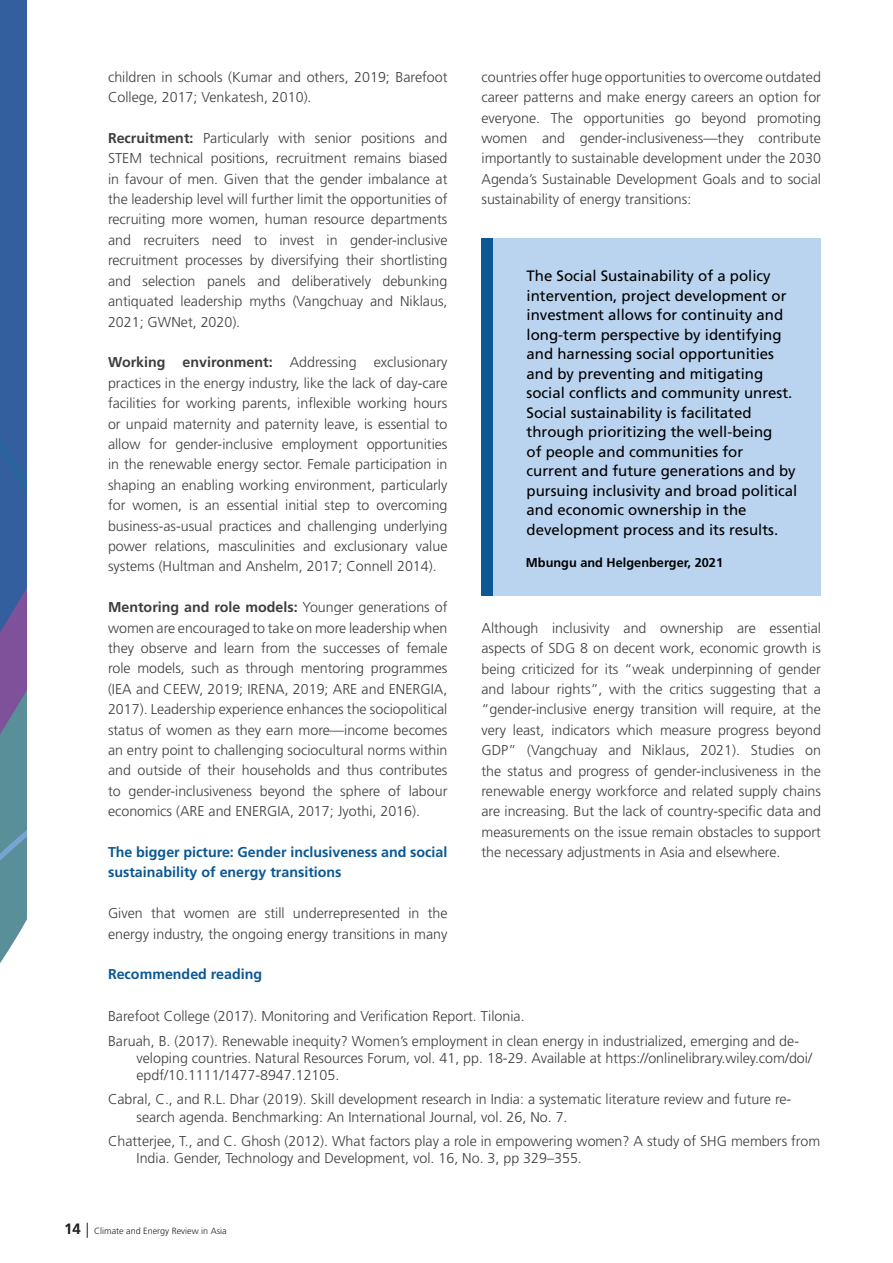
<style>
.page{position:relative;width:893px;height:1263px;background:#fff}
.page>*{position:absolute;margin:0;border:0;box-sizing:border-box;transform-origin:0 0}
.Heading{font:15px/19.5px "Frutiger LT Std";color:#000}
.Body_text{font:300 14.25px/20.4px "Frutiger LT Std";color:#3e3e3f;text-align:justify}
.References{font:300 14.25px/17.1px "Frutiger LT Std";color:#3e3e3f}
.Body_text-2{font:700 14.25px/20.4px "Frutiger LT Std";color:#0b5894}
.t1{font:700 12.75px "Frutiger LT Std";color:#000}
.t2{font:300 9px "Frutiger LT Std";color:#231f20}
.s1{font-weight:700}
.s2{font-weight:700;font-size:15px}
.s3{font-size:15px}
</style>
<div class="page">
<svg style="left:0;top:0;width:26px;height:963px"></svg>
<div style="left:481px;top:238px;width:340px;height:358px;background:#bad4ef"></div>
<div style="left:481px;top:238px;width:12px;height:358px;background:#0b5894"></div>
<p class="Body_text" style="left:108px;top:67px;width:341px">children in schools (Kumar and others, 2019; Barefoot<br>College, 2017; Venkatesh, 2010).</p>
<p class="Body_text" style="left:108px;top:128px;width:341px"><span class="s1">Recruitment:</span> Particularly with senior positions and STEM technical positions, recruitment remains biased in favour of men. Given that the gender imbalance at the leadership level will further limit the opportunities of recruiting more women, human resource departments and recruiters need to invest in gender-inclusive recruitment processes by diversifying their shortlisting and selection panels and deliberatively debunking antiquated leadership myths (Vangchuay and Niklaus, 2021; GWNet, 2020).</p>
<p class="Body_text" style="left:108px;top:352px;width:341px"><span class="s1">Working environment:</span> Addressing exclusionary practices in the energy industry, like the lack of day-care facilities for working parents, inflexible working hours or unpaid maternity and paternity leave, is essential to allow for gender-inclusive employment opportunities in the renewable energy sector. Female participation in shaping an enabling working environment, particularly for women, is an essential initial step to overcoming business-as-usual practices and challenging underlying power relations, masculinities and exclusionary value systems (Hultman and Anshelm, 2017; Connell 2014).</p>
<p class="Body_text" style="left:108px;top:597px;width:341px"><span class="s1">Mentoring and role models:</span> Younger generations of women are encouraged to take on more leadership when they observe and learn from the successes of female role models, such as through mentoring programmes (IEA and CEEW, 2019; IRENA, 2019; ARE and ENERGIA, 2017). Leadership experience enhances the sociopolitical status of women as they earn more—income becomes an entry point to challenging sociocultural norms within and outside of their households and thus contributes to gender-inclusiveness beyond the sphere of labour economics (ARE and ENERGIA, 2017; Jyothi, 2016).</p>
<p class="Body_text-2" style="left:108px;top:842px;width:341px">The bigger picture: Gender inclusiveness and social sustainability of energy transitions</p>
<p class="Body_text" style="left:108px;top:903px;width:341px">Given that women are still underrepresented in the energy industry, the ongoing energy transitions in many</p>
<p class="Body_text" style="left:481px;top:67px;width:341px">countries offer huge opportunities to overcome outdated career patterns and make energy careers an option for everyone. The opportunities go beyond promoting women and gender-inclusiveness—they contribute importantly to sustainable development under the 2030<br>Agenda’s Sustainable Development Goals and to social sustainability of energy transitions:</p>
<p class="Heading" style="left:526px;top:266px;width:272px">The Social Sustainability of a policy intervention, project development or investment allows for continuity and long-term perspective by identifying and harnessing social opportunities and by preventing and mitigating social conflicts and community unrest.<br>Social sustainability is facilitated through prioritizing the well-being<br>of people and communities for current and future generations and by pursuing inclusivity and broad political and economic ownership in the development process and its results.</p>
<p class="t1" style="left:526px;top:555px;width:199px">Mbungu and Helgenberger, 2021</p>
<p class="Body_text" style="left:481px;top:618px;width:341px">Although inclusivity and ownership are essential aspects of SDG 8 on decent work, economic growth is being criticized for its “weak underpinning of gender and labour rights”, with the critics suggesting that a “gender-inclusive energy transition will require, at the very least, indicators which measure progress beyond GDP” (Vangchuay and Niklaus, 2021). Studies on the status and progress of gender-inclusiveness in the renewable energy workforce and related supply chains are increasing. But the lack of country-specific data and measurements on the issue remain obstacles to support the necessary adjustments in Asia and elsewhere.</p>
<p class="Body_text-2" style="left:108px;top:964px;width:156px">Recommended reading</p>
<p class="References" style="left:108px;top:1008px;width:418px">Barefoot College (2017). Monitoring and Verification Report. Tilonia.</p>
<p class="References" style="left:136px;top:1032px;width:677px;text-indent:-28px">Baruah, B. (2017). Renewable inequity? Women’s employment in clean energy in industrialized, emerging and de&shy;veloping countries. Natural Resources Forum, vol. 41, pp. 18-29. Available at https://onlinelibrary.wiley.com/doi/ epdf/10.1111/1477-8947.12105.</p>
<p class="References" style="left:136px;top:1091px;width:656px;text-indent:-28px">Cabral, C., and R.L. Dhar (2019). Skill development research in India: a systematic literature review and future re&shy;search agenda. Benchmarking: An International Journal, vol. 26, No. 7.</p>
<p class="References" style="left:136px;top:1133px;width:685px;text-indent:-28px">Chatterjee, T., and C. Ghosh (2012). What factors play a role in empowering women? A study of SHG members from<br>India. Gender, Technology and Development, vol. 16, No. 3, pp 329–355.</p>
<p class="t2" style="left:64px;top:1226px;width:164px"><span class="s2">14</span> <span class="s3">|</span> Climate and Energy Review in Asia</p>
</div>
